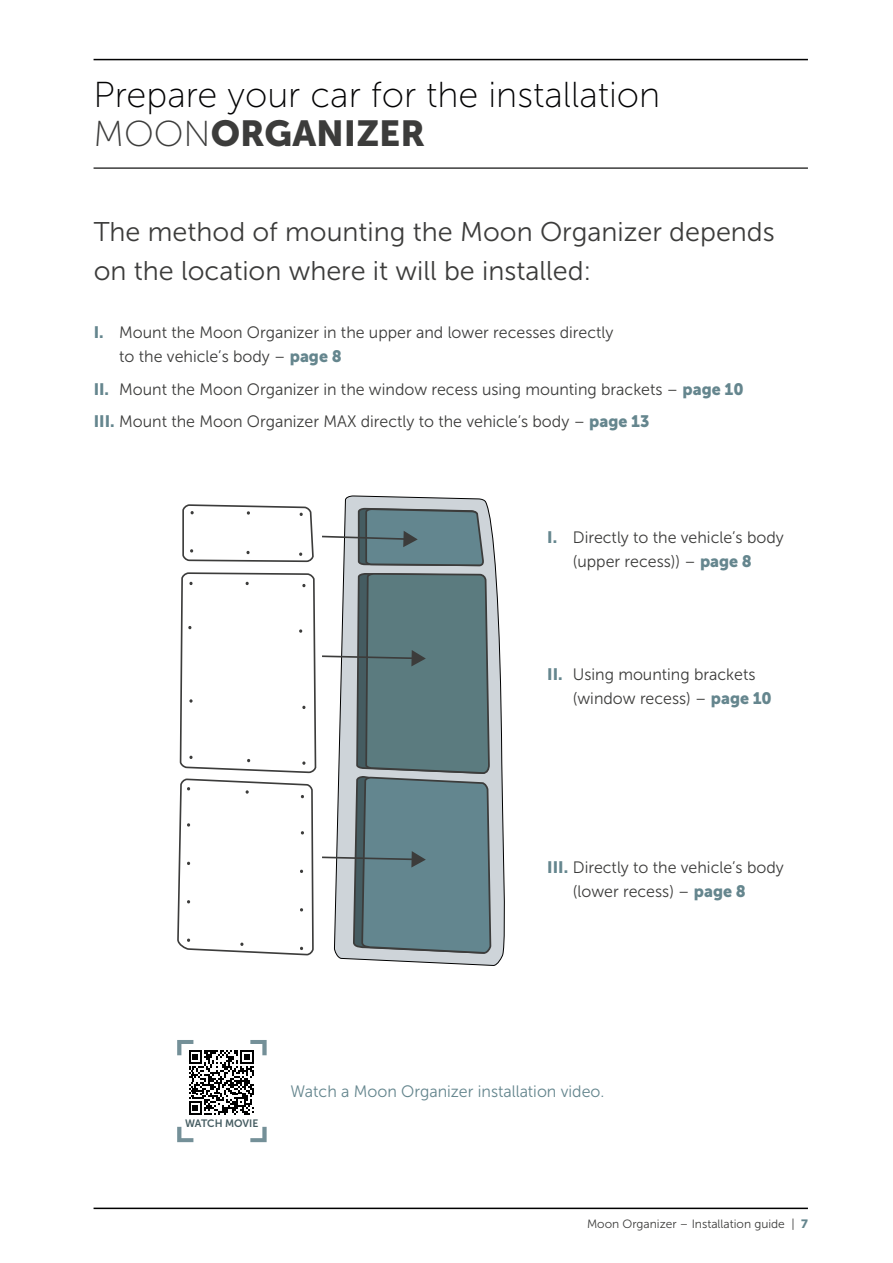
<style>
.page{position:relative;width:893px;height:1263px;background:#fff}
.page>*{position:absolute;margin:0;border:0;box-sizing:border-box;transform-origin:0 0}
.t1{font:36px "Museo Sans 100";color:#020203}
.t2{font:36px "Museo Sans 900";color:#3c3c3b}
.t3{font:27px/39px "Museo Sans 300";color:#3c3c3b}
.t4{font:16.5px/24px "Museo Sans 300";color:#3c3c3b}
.t5{font:16.5px "Museo Sans 300";color:#65868e}
.t6{font:12px "Museo Sans 300";color:#3c3c3b}
.t7{font:10.65px "Museo Sans 700";color:#455c61}
.s1{font-family:"Museo Sans 100"}
.s2{font-family:"Museo Sans 900";color:#65868e}
</style>
<div class="page">
<hr style="left:94px;top:1207px;width:714px;height:2px;background:#000">
<hr style="left:94px;top:59px;width:714px;height:1px;background:#020203">
<hr style="left:94px;top:167px;width:714px;height:2px;background:#3c3c3b">
<svg style="left:336px;top:495px;width:169px;height:471px"></svg>
<svg style="left:177px;top:504px;width:139px;height:452px"></svg>
<svg style="left:364px;top:495px;width:127px;height:12px"></svg>
<svg style="left:322px;top:507px;width:170px;height:448px;background:#7d9499"></svg>
<svg style="left:190px;top:511px;width:4px;height:3px"></svg>
<svg style="left:299px;top:513px;width:4px;height:3px"></svg>
<svg style="left:246px;top:511px;width:5px;height:4px"></svg>
<svg style="left:189px;top:549px;width:5px;height:3px"></svg>
<svg style="left:246px;top:551px;width:4px;height:3px"></svg>
<svg style="left:299px;top:552px;width:4px;height:4px"></svg>
<svg style="left:186px;top:787px;width:5px;height:3px"></svg>
<svg style="left:245px;top:790px;width:4px;height:4px"></svg>
<svg style="left:300px;top:795px;width:5px;height:3px"></svg>
<svg style="left:186px;top:823px;width:5px;height:4px"></svg>
<svg style="left:186px;top:862px;width:5px;height:3px"></svg>
<svg style="left:186px;top:900px;width:5px;height:3px"></svg>
<svg style="left:186px;top:938px;width:5px;height:4px"></svg>
<svg style="left:240px;top:942px;width:4px;height:4px"></svg>
<svg style="left:299px;top:947px;width:5px;height:3px"></svg>
<svg style="left:299px;top:908px;width:5px;height:3px"></svg>
<svg style="left:299px;top:870px;width:5px;height:3px"></svg>
<svg style="left:300px;top:831px;width:5px;height:3px"></svg>
<svg style="left:250px;top:1127px;width:17px;height:15px"></svg>
<svg style="left:177px;top:1127px;width:16px;height:15px"></svg>
<svg style="left:177px;top:1040px;width:90px;height:75px"></svg>
<h1 class="t1" style="left:94px;top:76px;width:568px">Prepare your car for the installation</h1>
<h1 class="t2" style="left:94px;top:113px;width:333px"><span class="s1">MOON</span>ORGANIZER</h1>
<h2 class="t3" style="left:94px;top:212px;width:683px">The method of mounting the Moon Organizer depends on the location where it will be installed:</h2>
<p class="t4" style="left:119px;top:320px;width:496px;text-indent:-26px"><span class="s2">I.</span> Mount the Moon Organizer in the upper and lower recesses directly to the vehicle’s body – <span class="s2">page 8</span></p>
<p class="t4" style="left:94px;top:373px;width:651px;line-height:32.5px"><span class="s2">II.</span> Mount the Moon Organizer in the window recess using mounting brackets – <span class="s2">page 10<br>III.</span> Mount the Moon Organizer MAX directly to the vehicle’s body – <span class="s2">page 13</span></p>
<p class="t4" style="left:547px;top:525px;width:238px;text-align:center"><span class="s2">I.</span> Directly to the vehicle’s body (upper recess)) – <span class="s2">page 8</span></p>
<p class="t4" style="left:573px;top:662px;width:201px;text-indent:-26px"><span class="s2">II.</span> Using mounting brackets (window recess) – <span class="s2">page 10</span></p>
<p class="t4" style="left:573px;top:855px;width:212px;text-indent:-26px"><span class="s2">III.</span> Directly to the vehicle’s body (lower recess) – <span class="s2">page 8</span></p>
<p class="t7" style="left:185px;top:1117px;width:75px">WATCH MOVIE</p>
<p class="t5" style="left:290px;top:1083px;width:316px">Watch a Moon Organizer installation video.</p>
<p class="t6" style="left:587px;top:1218px;width:222px">Moon Organizer – Installation guide | <span class="s2">7</span></p>
</div>
